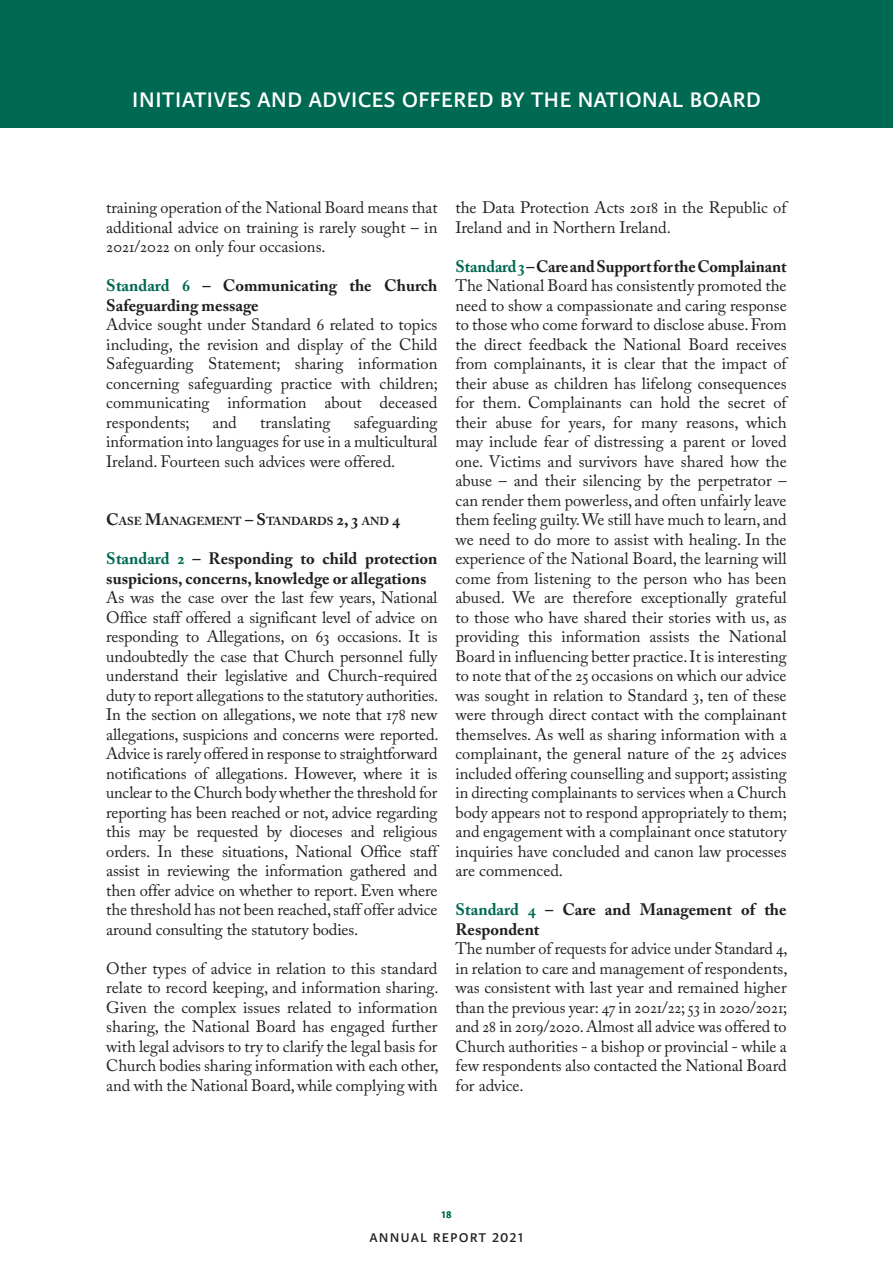
<style>
.page{position:relative;width:893px;height:1263px;background:#fff}
.page>*{position:absolute;margin:0;border:0;box-sizing:border-box;transform-origin:0 0}
.Green_heading_16pt{font:30px "Karmina Sans";color:#fff}
.t1{font:18px "Karmina Sans";letter-spacing:.06em;color:#231f20}
.First_para{font:16.5px/19.5px "Adobe Caslon Pro";color:#231f20;text-align:justify}
.First_para-2{font:700 16.5px/19.5px "Adobe Caslon Pro";color:#231f20}
.t2{font:13.5px "Karmina Sans";color:#006951}
.First_para-3{font:700 11.55px "Adobe Caslon Pro";color:#231f20}
.s1{color:#006951}
.s2{font-size:16.5px}
</style>
<div class="page">
<div style="left:0;top:0;width:893px;height:128px;background:#006951"></div>
<p class="Green_heading_16pt" style="left:132px;top:81px;width:631px">initiatives and advices offered by the national board</p>
<p class="First_para" style="left:106px;top:198px;width:333px">training operation of the National Board means that additional advice on training is rarely sought – in 2021/2022 on only four occasions.</p>
<p class="First_para-2" style="left:106px;top:276px;width:333px"><span class="s1">Standard 6</span> – Communicating the Church<br>Safeguarding message</p>
<p class="First_para" style="left:106px;top:315px;width:333px">Advice sought under Standard 6 related to topics including, the revision and display of the Child Safeguarding Statement; sharing information concerning safeguarding practice with children; communicating information about deceased respondents;</p>
<p class="First_para" style="left:106px;top:412px;width:333px;text-indent:247px">safeguarding information into languages for use in a multicultural Ireland. Fourteen such advices were offered.</p>
<p class="First_para" style="left:212px;top:412px;width:26px">and</p>
<p class="First_para" style="left:260px;top:412px;width:72px">translating</p>
<p class="First_para-3" style="left:106px;top:514px;width:296px"><span class="s2">C</span>ASE <span class="s2">M</span>ANAGEMENT <span class="s2">– S</span>TANDARDS <span class="s2">2, 3</span> AND <span class="s2">4</span></p>
<p class="First_para-2" style="left:106px;top:549px;width:333px"><span class="s1">Standard 2</span> – Responding to child protection suspicions, concerns, knowledge or allegations</p>
<p class="First_para" style="left:106px;top:588px;width:334px">As was the case over the last few years, National Office staff offered a significant level of advice on responding to Allegations, on 63 occasions. It is undoubtedly the case that Church personnel fully understand their legislative and Church-required duty to report allegations to the statutory authorities.<br>In the section on allegations, we note that 178 new allegations, suspicions and concerns were reported.<br>Advice is rarely offered in response to straightforward notifications of allegations. However, where it is unclear to the Church body whether the threshold for reporting has been reached or not, advice regarding this may be requested by dioceses and religious orders. In these situations, National Office staff assist in reviewing the information gathered and then offer advice on whether to report. Even where the threshold has not been reached, staff offer advice around consulting the statutory bodies.</p>
<p class="First_para" style="left:106px;top:958px;width:334px">Other types of advice in relation to this standard relate to record keeping, and information sharing.<br>Given the complex issues related to information sharing, the National Board has engaged further with legal advisors to try to clarify the legal basis for Church bodies sharing information with each other, and with the National Board, while complying with</p>
<p class="First_para" style="left:455px;top:198px;width:333px">the Data Protection Acts 2018 in the Republic of<br>Ireland and in Northern Ireland.</p>
<p class="First_para-2" style="left:455px;top:256px;width:332px"><span class="s1">Standard 3</span> – Care and Support for the Complainant</p>
<p class="First_para" style="left:455px;top:276px;width:333px">The National Board has consistently promoted the need to show a compassionate and caring response to those who come forward to disclose abuse. From the direct feedback the National Board receives from complainants, it is clear that the impact of their abuse as children has lifelong consequences for them. Complainants can hold the secret of their abuse for years, for many reasons, which may include fear of distressing a parent or loved one. Victims and survivors have shared how the abuse – and their silencing by the perpetrator – can render them powerless, and often unfairly leave them feeling guilty. We still have much to learn, and we need to do more to assist with healing. In the experience of the National Board, the learning will come from listening to the person who has been abused. We are therefore exceptionally grateful to those who have shared their stories with us, as providing this information assists the National Board in influencing better practice. It is interesting to note that of the 25 occasions on which our advice was sought in relation to Standard 3, ten of these were through direct contact with the complainant themselves. As well as sharing information with a complainant, the general nature of the 25 advices included offering counselling and support; assisting in directing complainants to services when a Church body appears not to respond appropriately to them; and engagement with a complainant once statutory inquiries have concluded and canon law processes are commenced.</p>
<p class="First_para-2" style="left:455px;top:900px;width:333px"><span class="s1">Standard 4</span> – Care and Management of the<br>Respondent</p>
<p class="First_para" style="left:455px;top:939px;width:334px">The number of requests for advice under Standard 4, in relation to care and management of respondents, was consistent with last year and remained higher than the previous year: 47 in 2021/22; 53 in 2020/2021; and 28 in 2019/2020. Almost all advice was offered to Church authorities - a bishop or provincial - while a few respondents also contacted the National Board for advice.</p>
<p class="t2" style="left:441px;top:1206px;width:12px">18</p>
<p class="t1" style="left:369px;top:1226px;width:155px">annual report 2021</p>
</div>
